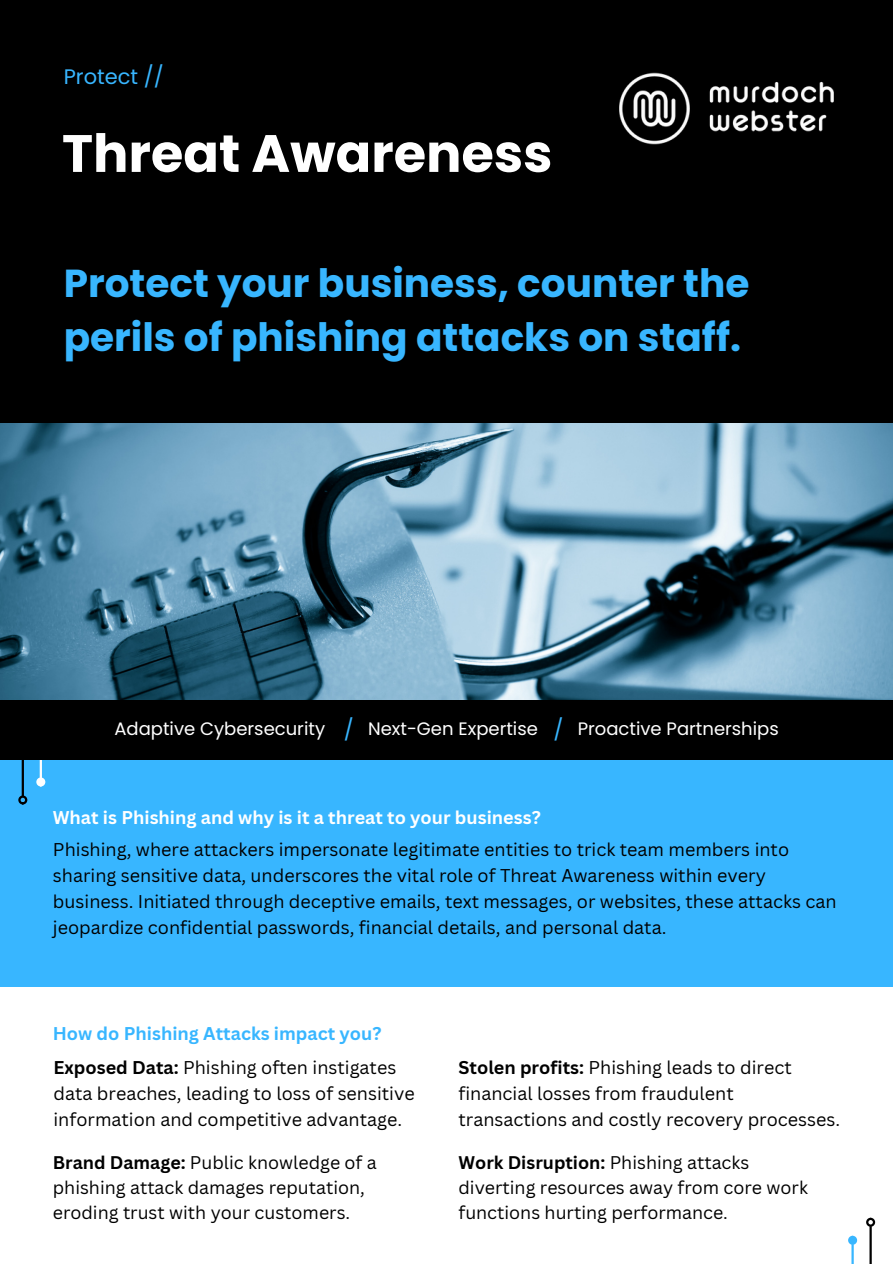
<style>
.page{position:relative;width:893px;height:1264px;background:#fff}
.page>*{position:absolute;margin:0;border:0;box-sizing:border-box;transform-origin:0 0}
.t1{font:700 52.5px "Poppins";color:#fff}
.t2{font:700 39px/54px "Poppins";color:#38b6ff}
.t3{font:21px "Poppins";color:#38b6ff}
.t4{font:18px/25.8px "Canva Sans";color:#000}
.t5{font:18px "Poppins";color:#fff}
.t6{font:700 18px "Canva Sans";color:#fff}
.t7{font:700 18px "Canva Sans";color:#38b6ff}
.t8{font:17.85px/24.8px "Canva Sans";color:#000}
.s1{font-weight:700}
</style>
<div class="page">
<img style="left:0;top:422px;width:892px;height:278px">
<div style="left:0;top:0;width:892px;height:422px;background:#000"></div>
<img style="left:619px;top:72px;width:214px;height:72px">
<div style="left:0;top:758px;width:892px;height:228px;background:#38b6ff"></div>
<hr style="left:22px;top:758px;width:2px;height:38px;background:#000">
<div style="left:18px;top:795px;width:9px;height:9px;border:2px solid #000;border-radius:50%"></div>
<hr style="left:40px;top:758px;width:2px;height:20px;background:#fff">
<div style="left:37px;top:778px;width:7px;height:7px;background:#fff;border-radius:50%"></div>
<div style="left:36px;top:777px;width:9px;height:9px;border:2px solid #fff;border-radius:50%"></div>
<hr style="left:869px;top:1226px;width:2px;height:37px;background:#000">
<div style="left:866px;top:1217px;width:9px;height:9px;border:2px solid #000;border-radius:50%"></div>
<svg style="left:851px;top:1244px;width:2px;height:19px"></svg>
<div style="left:849px;top:1236px;width:6px;height:7px;background:#38b6ff;border-radius:50%"></div>
<div style="left:848px;top:1235px;width:9px;height:9px;border:2px solid #38b6ff;border-radius:50%"></div>
<div style="left:0;top:700px;width:892px;height:59px;background:#000"></div>
<p class="t3" style="left:64px;top:62px;width:102px">Protect //</p>
<p class="t1" style="left:62px;top:117px;width:492px">Threat Awareness</p>
<p class="t2" style="left:64px;top:256px;width:687px">Protect your business, counter the perils of phishing attacks on staff.</p>
<p class="t5" style="left:114px;top:716px;width:212px">Adaptive Cybersecurity</p>
<p class="t3" style="left:343px;top:714px;width:11px">/</p>
<p class="t5" style="left:368px;top:716px;width:171px">Next-Gen Expertise</p>
<p class="t3" style="left:553px;top:714px;width:11px">/</p>
<p class="t5" style="left:577px;top:716px;width:202px">Proactive Partnerships</p>
<p class="t6" style="left:53px;top:804px;width:489px">What is Phishing and why is it a threat to your business?</p>
<p class="t4" style="left:53px;top:836px;width:785px">Phishing, where attackers impersonate legitimate entities to trick team members into sharing sensitive data, underscores the vital role of Threat Awareness within every business. Initiated through deceptive emails, text messages, or websites, these attacks can jeopardize confidential passwords, financial details, and personal data.</p>
<p class="t7" style="left:53px;top:1020px;width:330px">How do Phishing Attacks impact you?</p>
<p class="t4" style="left:53px;top:1054px;width:362px"><span class="s1">Exposed Data:</span> Phishing often instigates data breaches, leading to loss of sensitive information and competitive advantage.</p>
<p class="t8" style="left:53px;top:1149px;width:325px"><span class="s1">Brand Damage:</span> Public knowledge of a phishing attack damages reputation, eroding trust with your customers.</p>
<p class="t4" style="left:458px;top:1054px;width:383px"><span class="s1">Stolen profits:</span> Phishing leads to direct financial losses from fraudulent transactions and costly recovery processes.</p>
<p class="t8" style="left:458px;top:1149px;width:351px"><span class="s1">Work Disruption:</span> Phishing attacks diverting resources away from core work functions hurting performance.</p>
</div>
